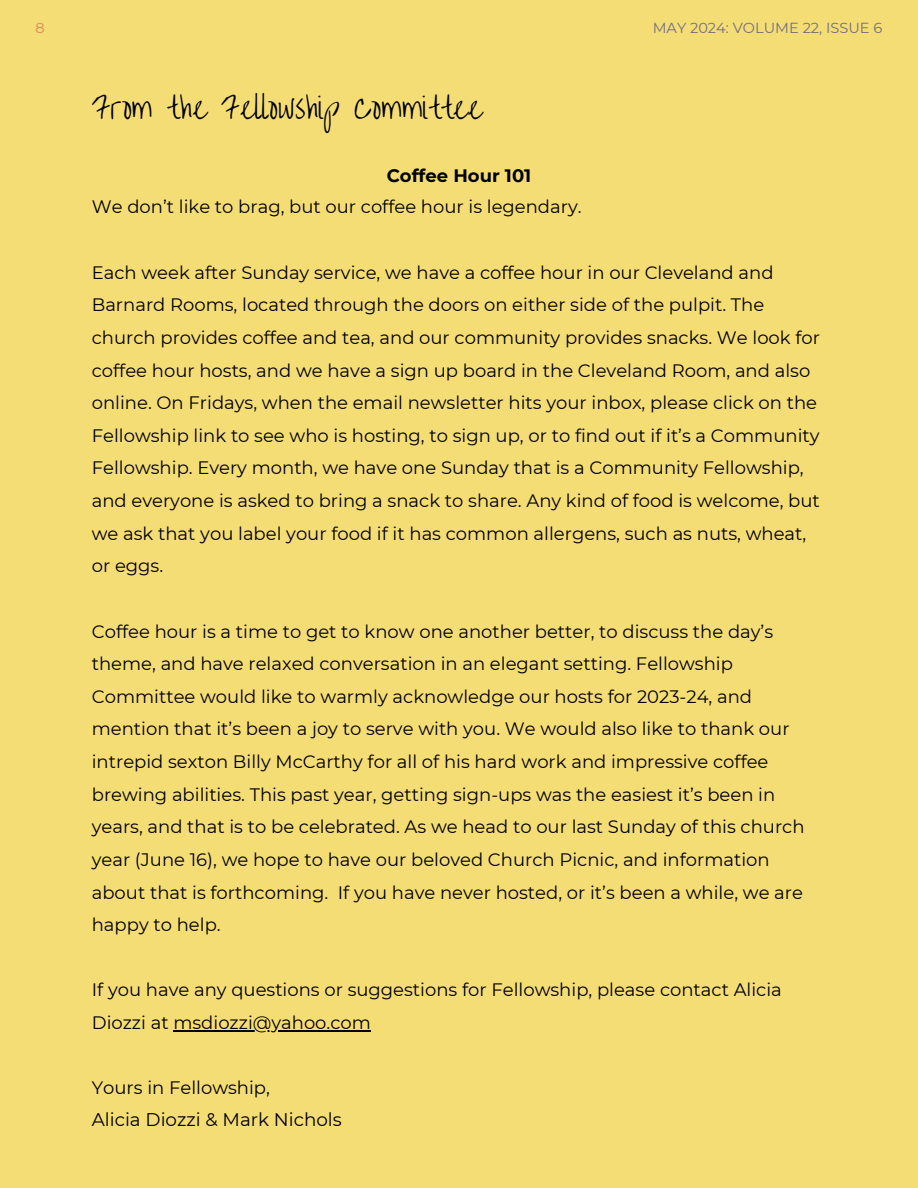
<style>
.page{position:relative;width:918px;height:1188px;background:#f5dd75}
.page>*{position:absolute;margin:0;border:0;box-sizing:border-box;transform-origin:0 0}
.t1{font:28.5px "Overthe Rainbow";color:#000}
.t2{font:18.3px "Montserrat";color:#000}
.t3{font:18px/32.7px "Montserrat";color:#000}
.t4{font:14.55px "Montserrat";color:#746e7c}
.t5{font:14.4px "Montserrat";color:#da895a}
.s1{font-weight:700}
</style>
<div class="page">
<hr style="left:173px;top:1030px;width:198px;height:1px;background:#000">
<p class="t5" style="left:36px;top:19px;width:11px">8</p>
<p class="t4" style="left:653px;top:19px;width:231px">MAY 2024: VOLUME 22, ISSUE 6</p>
<h1 class="t1" style="left:92px;top:92px;width:392px">From the Fellowship Committee</h1>
<h2 class="t3" style="left:92px;top:160px;width:491px;line-height:31.5px;text-indent:295px"><span class="s1">Coffee Hour 101<br></span>We don’t like to brag, but our coffee hour is legendary.</h2>
<h2 class="t3" style="left:92px;top:256px;width:730px">Each week after Sunday service, we have a coffee hour in our Cleveland and Barnard Rooms, located through the doors on either side of the pulpit. The church provides coffee and tea, and our community provides snacks. We look for coffee hour hosts, and we have a sign up board in the Cleveland Room, and also online. On Fridays, when the email newsletter hits your inbox, please click on the Fellowship link to see who is hosting, to sign up, or to find out if it’s a Community Fellowship. Every month, we have one Sunday that is a Community Fellowship, and everyone is asked to bring a snack to share. Any kind of food is welcome, but we ask that you label your food if it has common allergens, such as nuts, wheat, or eggs.</h2>
<h2 class="t3" style="left:92px;top:615px;width:714px">Coffee hour is a time to get to know one another better, to discuss the day’s theme, and have relaxed conversation in an elegant setting. Fellowship Committee would like to warmly acknowledge our hosts for 2023-24, and mention that it’s been a joy to serve with you. We would also like to thank our intrepid sexton Billy McCarthy for all of his hard work and impressive coffee brewing abilities. This past year, getting sign-ups was the easiest it’s been in years, and that is to be celebrated. As we head to our last Sunday of this church year (June 16), we hope to have our beloved Church Picnic, and information about that is forthcoming. If you have never hosted, or it’s been a while, we are happy to help.</h2>
<h2 class="t3" style="left:92px;top:974px;width:692px">If you have any questions or suggestions for Fellowship, please contact Alicia<br>Diozzi at msdiozzi@yahoo.com</h2>
<h2 class="t3" style="left:92px;top:1072px;width:180px">Yours in Fellowship,</h2>
<h2 class="t2" style="left:92px;top:1108px;width:251px">Alicia Diozzi &amp; Mark Nichols</h2>
</div>
